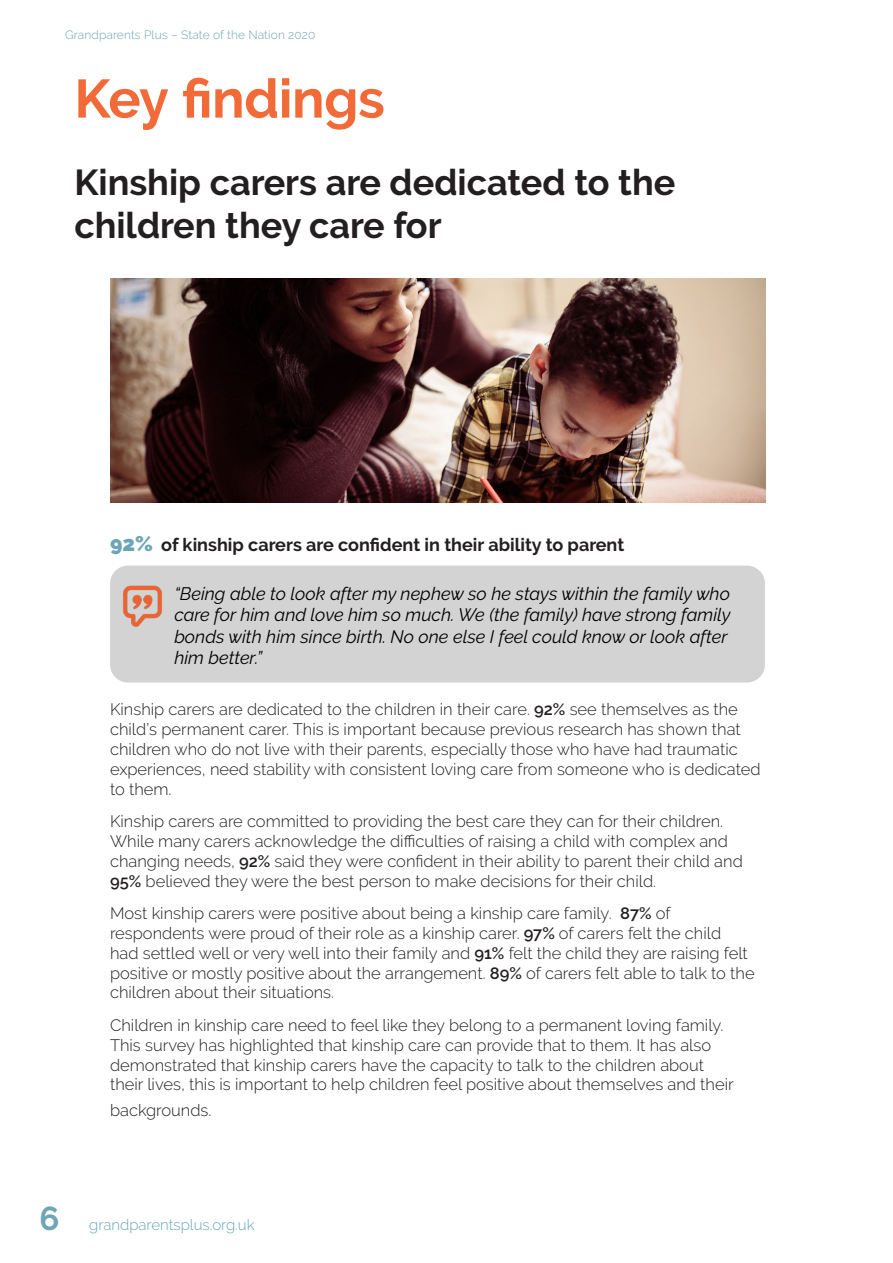
<style>
.page{position:relative;width:893px;height:1263px;background:#fff}
.page>*{position:absolute;margin:0;border:0;box-sizing:border-box;transform-origin:0 0}
._1-_Heading{font:700 54px "Raleway";letter-spacing:-.01em;color:#f26a38}
.t1{font:700 36px/43.2px "Raleway";color:#231f20}
.t2{font:italic 18px/21.6px "Raleway";color:#000001}
.t3{font:700 18px "Raleway";color:#231f20}
.t4{font:300 16.5px/19.8px "Raleway";color:#231f20}
.t5{font:300 15px "Raleway";color:#6ba5b6}
.t6{font:300 12px "Raleway";letter-spacing:.01em;color:#6ba5b6}
.s1{font-weight:900;font-size:21px;color:#6ba5b7}
.s2{font-weight:600}
.s3{font-weight:700;font-size:33px}
</style>
<div class="page">
<div style="left:110px;top:566px;width:655px;height:116px;background:#d2d3d2;border-radius:18px"></div>
<img style="left:111px;top:279px;width:654px;height:224px">
<img style="left:123px;top:585px;width:39px;height:42px">
<p class="t6" style="left:65px;top:28px;width:252px">Grandparents Plus – State of the Nation 2020</p>
<p class="_1-_Heading" style="left:74px;top:68px;width:312px">Key findings</p>
<p class="t1" style="left:74px;top:161px;width:602px">Kinship carers are dedicated to the children they care for</p>
<p class="t3" style="left:110px;top:534px;width:516px"><span class="s1">92%</span> of kinship carers are confident in their ability to parent</p>
<p class="t2" style="left:174px;top:582px;width:558px">“Being able to look after my nephew so he stays within the family who care for him and love him so much. We (the family) have strong family bonds with him since birth. No one else I feel could know or look after him better.”</p>
<p class="t4" style="left:110px;top:700px;width:652px">Kinship carers are dedicated to the children in their care. <span class="s2">92%</span> see themselves as the child’s permanent carer. This is important because previous research has shown that children who do not live with their parents, especially those who have had traumatic experiences, need stability with consistent loving care from someone who is dedicated to them.</p>
<p class="t4" style="left:110px;top:811px;width:634px">Kinship carers are committed to providing the best care they can for their children.<br>While many carers acknowledge the difficulties of raising a child with complex and changing needs, <span class="s2">92%</span> said they were confident in their ability to parent their child and <span class="s2">95%</span> believed they were the best person to make decisions for their child.</p>
<p class="t4" style="left:110px;top:903px;width:646px">Most kinship carers were positive about being a kinship care family. <span class="s2">87%</span> of respondents were proud of their role as a kinship carer. <span class="s2">97%</span> of carers felt the child<br>had settled well or very well into their family and <span class="s2">91%</span> felt the child they are raising felt positive or mostly positive about the arrangement. <span class="s2">89%</span> of carers felt able to talk to the children about their situations.</p>
<p class="t4" style="left:110px;top:1015px;width:625px">Children in kinship care need to feel like they belong to a permanent loving family.<br>This survey has highlighted that kinship care can provide that to them. It has also demonstrated that kinship carers have the capacity to talk to the children about their lives, this is important to help children feel positive about themselves and their</p>
<p class="t4" style="left:110px;top:1100px;width:103px">backgrounds.</p>
<p class="t5" style="left:40px;top:1215px;width:216px"><span class="s3">6</span> grandparentsplus.org.uk</p>
</div>
